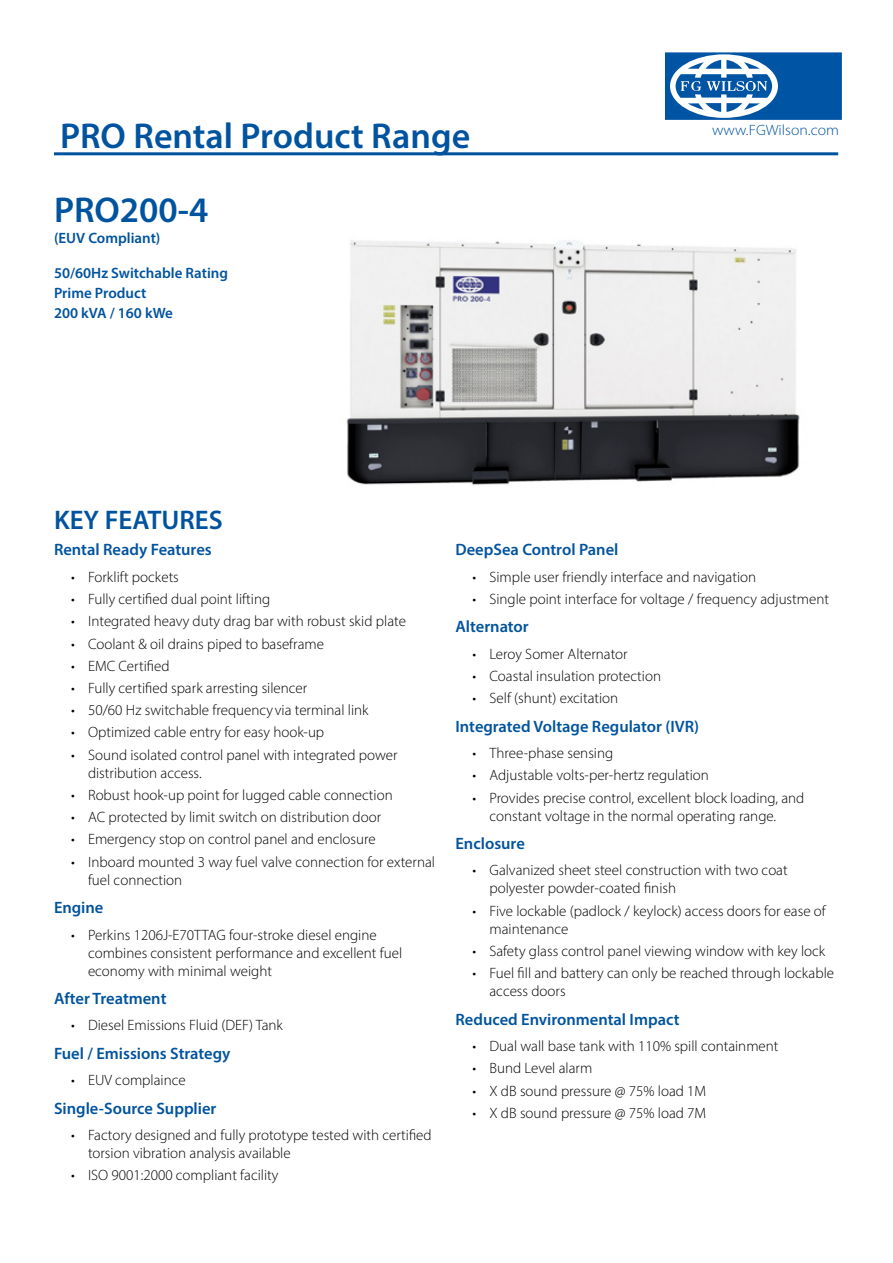
<style>
.page{position:relative;width:893px;height:1263px;background:#fff}
.page>*{position:absolute;margin:0;border:0;box-sizing:border-box;transform-origin:0 0}
.t1{font:600 36px "Myriad Pro";color:#00539f}
.t2{font:600 27px "Myriad Pro";color:#00539f}
.t3{font:600 16.5px "Myriad Pro";color:#00539f}
.t4{font:300 15px/18px "Myriad Pro";color:#000}
.t5{font:600 15px/20.1px "Myriad Pro";color:#00539f}
.t6{font:300 15px "Myriad Pro";color:#00539f;scale:1.05 1}
</style>
<div class="page">
<hr style="left:54px;top:152px;width:784px;height:3px;background:#00539f">
<div style="left:662px;top:50px;width:182px;height:72px;background:#0054a4;border:3px solid #fff"></div>
<svg style="left:670px;top:54px;width:108px;height:64px"></svg>
<img style="left:346px;top:240px;width:454px;height:245px">
<h1 class="t1" style="left:60px;top:113px;width:412px">PRO Rental Product Range</h1>
<p class="t6" style="left:712px;top:121px;width:122px">www.FGWilson.com</p>
<h1 class="t1" style="left:54px;top:187px;width:156px">PRO200-4</h1>
<p class="t5" style="left:54px;top:227px;width:108px">(EUV Compliant)</p>
<p class="t5" style="left:54px;top:262px;width:176px">50/60Hz Switchable Rating<br>Prime Product<br>200 kVA / 160 kWe</p>
<h2 class="t2" style="left:54px;top:502px;width:170px">KEY FEATURES</h2>
<p class="t3" style="left:54px;top:539px;width:159px">Rental Ready Features</p>
<p class="t4" style="left:71px;top:568px;width:109px">• Forklift pockets</p>
<p class="t4" style="left:71px;top:590px;width:201px">• Fully certified dual point lifting</p>
<p class="t4" style="left:71px;top:612px;width:336px">• Integrated heavy duty drag bar with robust skid plate</p>
<p class="t4" style="left:71px;top:634px;width:255px">• Coolant &amp; oil drains piped to baseframe</p>
<p class="t4" style="left:71px;top:657px;width:100px">• EMC Certified</p>
<p class="t4" style="left:71px;top:679px;width:238px">• Fully certified spark arresting silencer</p>
<p class="t4" style="left:71px;top:701px;width:299px">• 50/60 Hz switchable frequency via terminal link</p>
<p class="t4" style="left:71px;top:723px;width:255px">• Optimized cable entry for easy hook-up</p>
<p class="t4" style="left:88px;top:746px;width:311px;text-indent:-17px">• Sound isolated control panel with integrated power distribution access.</p>
<p class="t4" style="left:71px;top:786px;width:323px">• Robust hook-up point for lugged cable connection</p>
<p class="t4" style="left:71px;top:808px;width:312px">• AC protected by limit switch on distribution door</p>
<p class="t4" style="left:71px;top:830px;width:306px">• Emergency stop on control panel and enclosure</p>
<p class="t4" style="left:88px;top:852px;width:349px;text-indent:-17px">• Inboard mounted 3 way fuel valve connection for external fuel connection</p>
<p class="t3" style="left:54px;top:897px;width:51px">Engine</p>
<p class="t4" style="left:88px;top:925px;width:316px;text-indent:-17px">• Perkins 1206J-E70TTAG four-stroke diesel engine combines consistent performance and excellent fuel economy with minimal weight</p>
<p class="t3" style="left:54px;top:988px;width:114px">After Treatment</p>
<p class="t4" style="left:71px;top:1016px;width:213px">• Diesel Emissions Fluid (DEF) Tank</p>
<p class="t3" style="left:54px;top:1043px;width:178px">Fuel / Emissions Strategy</p>
<p class="t4" style="left:71px;top:1071px;width:116px">• EUV complaince</p>
<p class="t3" style="left:54px;top:1097px;width:164px">Single-Source Supplier</p>
<p class="t4" style="left:88px;top:1126px;width:345px;text-indent:-17px">• Factory designed and fully prototype tested with certified torsion vibration analysis available</p>
<p class="t4" style="left:71px;top:1166px;width:209px">• ISO 9001:2000 compliant facility</p>
<p class="t3" style="left:455px;top:539px;width:164px">DeepSea Control Panel</p>
<p class="t4" style="left:472px;top:568px;width:285px">• Simple user friendly interface and navigation</p>
<p class="t4" style="left:472px;top:590px;width:358px">• Single point interface for voltage / frequency adjustment</p>
<p class="t3" style="left:455px;top:616px;width:75px">Alternator</p>
<p class="t4" style="left:472px;top:645px;width:157px">• Leroy Somer Alternator</p>
<p class="t4" style="left:472px;top:667px;width:190px">• Coastal insulation protection</p>
<p class="t4" style="left:472px;top:689px;width:147px">• Self (shunt) excitation</p>
<p class="t3" style="left:455px;top:716px;width:245px">Integrated Voltage Regulator (IVR)</p>
<p class="t4" style="left:472px;top:744px;width:142px">• Three-phase sensing</p>
<p class="t4" style="left:472px;top:766px;width:238px">• Adjustable volts-per-hertz regulation</p>
<p class="t4" style="left:489px;top:788px;width:316px;text-indent:-17px">• Provides precise control, excellent block loading, and constant voltage in the normal operating range.</p>
<p class="t3" style="left:455px;top:833px;width:71px">Enclosure</p>
<p class="t4" style="left:489px;top:861px;width:300px;text-indent:-17px">• Galvanized sheet steel construction with two coat polyester powder-coated finish</p>
<p class="t4" style="left:489px;top:901px;width:338px;text-indent:-17px">• Five lockable (padlock / keylock) access doors for ease of maintenance</p>
<p class="t4" style="left:472px;top:942px;width:354px">• Safety glass control panel viewing window with key lock</p>
<p class="t4" style="left:489px;top:964px;width:346px;text-indent:-17px">• Fuel fill and battery can only be reached through lockable access doors</p>
<p class="t3" style="left:455px;top:1008px;width:226px">Reduced Environmental Impact</p>
<p class="t4" style="left:472px;top:1037px;width:308px">• Dual wall base tank with 110% spill containment</p>
<p class="t4" style="left:472px;top:1059px;width:121px">• Bund Level alarm</p>
<p class="t4" style="left:472px;top:1081px;width:235px">• X dB sound pressure @ 75% load 1M</p>
<p class="t4" style="left:472px;top:1104px;width:235px">• X dB sound pressure @ 75% load 7M</p>
</div>
